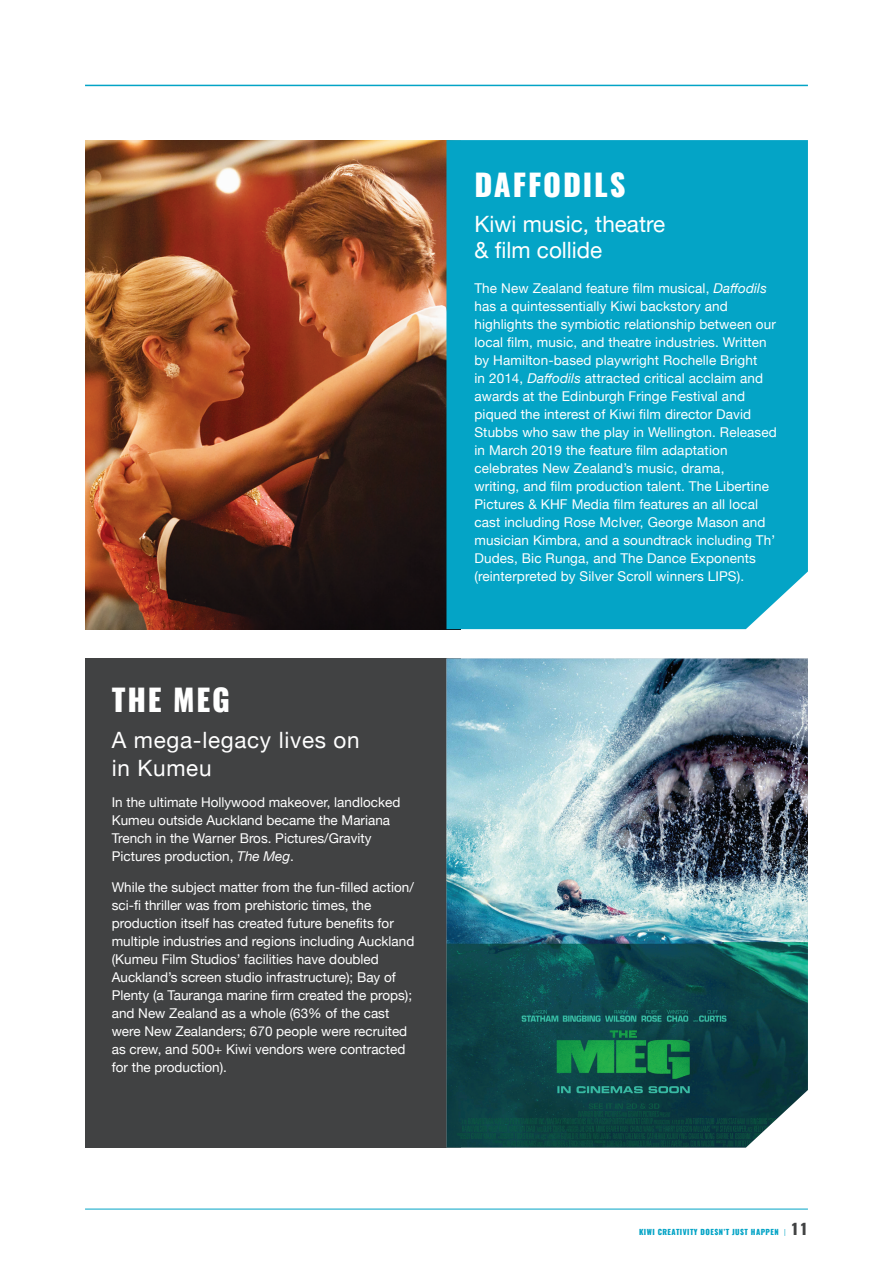
<style>
.page{position:relative;width:893px;height:1263px;background:#fff}
.page>*{position:absolute;margin:0;border:0;box-sizing:border-box;transform-origin:0 0}
.Body_Copy_new{font:800 30px "Oswald";letter-spacing:.06em;color:#fff}
.Body_Copy_new-2{font:22.5px/25.5px "Helvetica Neue";color:#fff}
.Body_Copy_new-3{font:22.5px/28.5px "Helvetica Neue";letter-spacing:.03em;color:#fff}
.case_study_body{font:13.5px/18px "Helvetica Neue";letter-spacing:.01em;color:#fff}
.Body_Copy_new-4{font:13.5px/18px "Helvetica Neue";color:#fff}
.t1{font:800 7.5px "Oswald";letter-spacing:.06em;color:#04a4c6}
.s1{font-style:italic}
.s2{font-family:"Gotham HTF";font-weight:400}
.s3{font-size:15px;color:#414243}
</style>
<div class="page">
<hr style="left:85px;top:1209px;width:723px;height:1px;background:#04a4c6">
<img style="left:85px;top:140px;width:361px;height:489px">
<div style="left:85px;top:658px;width:375px;height:489px;background:#414243"></div>
<hr style="left:85px;top:85px;width:723px;height:1px;background:#04a4c6">
<div style="left:446px;top:140px;width:362px;height:489px;background:#04a4c6"></div>
<img style="left:446px;top:658px;width:362px;height:489px">
<p class="Body_Copy_new" style="left:112px;top:679px;width:120px">THE MEG</p>
<p class="Body_Copy_new-3" style="left:112px;top:727px;width:249px">A mega-legacy lives on in Kumeu</p>
<p class="Body_Copy_new-4" style="left:112px;top:794px;width:290px">In the ultimate Hollywood makeover, landlocked Kumeu outside Auckland became the Mariana Trench in the Warner Bros. Pictures/Gravity Pictures production, <span class="s1">The Meg</span>.</p>
<p class="Body_Copy_new-4" style="left:112px;top:879px;width:304px">While the subject matter from the fun-filled action/ sci-fi thriller was from prehistoric times, the production itself has created future benefits for multiple industries and regions including Auckland (Kumeu Film Studios’ facilities have doubled Auckland’s screen studio infrastructure); Bay of Plenty (a Tauranga marine firm created the props); and New Zealand as a whole (63% of the cast were New Zealanders; 670 people were recruited as crew, and 500+ Kiwi vendors were contracted for the production).</p>
<p class="Body_Copy_new" style="left:474px;top:163px;width:153px">DAFFODILS</p>
<p class="Body_Copy_new-2" style="left:474px;top:213px;width:192px">Kiwi music, theatre &amp; film collide</p>
<p class="case_study_body" style="left:474px;top:280px;width:304px">The New Zealand feature film musical, <span class="s1">Daffodils </span>has a quintessentially Kiwi backstory and highlights the symbiotic relationship between our local film, music, and theatre industries. Written by Hamilton-based playwright Rochelle Bright<br>in 2014, <span class="s1">Daffodils</span> attracted critical acclaim and awards at the Edinburgh Fringe Festival and piqued the interest of Kiwi film director David Stubbs who saw the play in Wellington. Released in March 2019 the feature film adaptation celebrates New Zealand’s music, drama,<br>writing, and film production talent. The Libertine Pictures &amp; KHF Media film features an all local cast including Rose McIver, George Mason and musician Kimbra, and a soundtrack including Th’ Dudes, Bic Runga, and The Dance Exponents (reinterpreted by Silver Scroll winners LIPS).</p>
<p class="t1" style="left:639px;top:1227px;width:170px">KIWI CREATIVITY DOESN’T JUST HAPPEN <span class="s2">|</span> <span class="s3">11</span></p>
</div>
